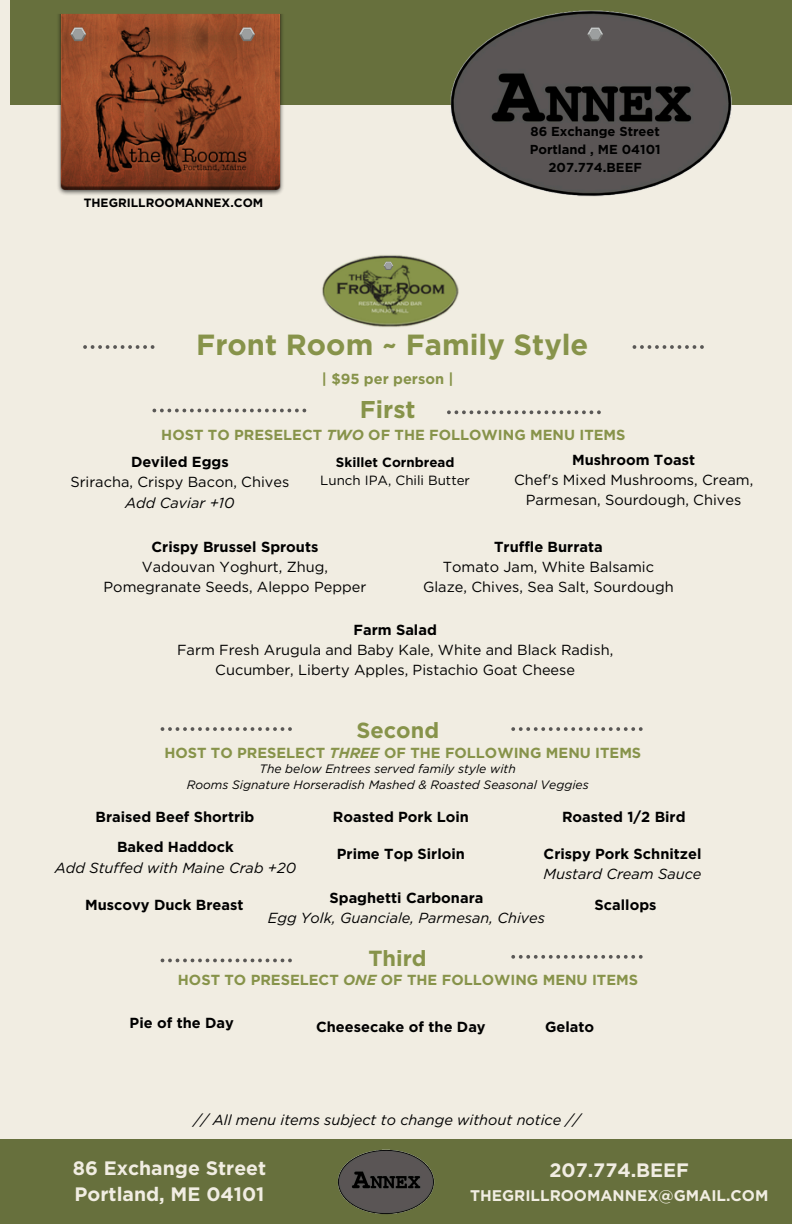
<style>
.page{position:relative;width:792px;height:1224px;background:#f1ede2}
.page>*{position:absolute;margin:0;border:0;box-sizing:border-box;transform-origin:0 0}
.t1{font:700 29.1px "Gotham";color:#87934a}
.t2{font:700 24.3px "Gotham";color:#87934a}
.t3{font:700 21.8px "Gotham";color:#87934a}
.t4{font:700 19.4px/26.4px "Gotham";color:#f1ede2}
.t5{font:700 15.4px "Gotham";color:#f1ede2}
.t6{font:14.6px/20px "Gotham";color:#000;text-align:center}
.t7{font:700 14.6px "Gotham";color:#000}
.t8{font:700 14.6px "Gotham";color:#87934a}
.t9{font:italic 14.6px "Gotham";color:#000}
.t10{font:13.4px "Gotham";color:#000}
.t11{font:700 13.4px "Gotham";color:#000}
.t12{font:700 13px "Gotham";color:#000}
.t13{font:italic 12.1px "Gotham";color:#000}
.t14{font:700 12px "Gotham";color:#000}
.s1{font-style:italic}
</style>
<div class="page">
<img style="left:322px;top:255px;width:137px;height:72px">
<svg style="left:633px;top:345px;width:71px;height:4px"></svg>
<svg style="left:83px;top:345px;width:71px;height:4px"></svg>
<svg style="left:511px;top:727px;width:132px;height:4px"></svg>
<svg style="left:161px;top:727px;width:131px;height:4px"></svg>
<svg style="left:152px;top:409px;width:154px;height:3px"></svg>
<svg style="left:447px;top:410px;width:154px;height:4px"></svg>
<svg style="left:511px;top:955px;width:132px;height:4px"></svg>
<svg style="left:161px;top:959px;width:131px;height:3px"></svg>
<div style="left:10px;top:0;width:782px;height:104px;background:#67703d"></div>
<img style="left:422px;top:10px;width:346px;height:187px">
<img style="left:54px;top:14px;width:234px;height:181px">
<svg style="left:239px;top:28px;width:16px;height:13px"></svg>
<svg style="left:70px;top:28px;width:16px;height:13px"></svg>
<svg style="left:587px;top:28px;width:16px;height:13px"></svg>
<div style="left:0;top:1140px;width:792px;height:84px;background:#67703d"></div>
<img style="left:328px;top:1139px;width:119px;height:76px">
<svg style="left:384px;top:262px;width:9px;height:8px"></svg>
<h6 class="t14" style="left:84px;top:195px;width:181px">THEGRILLROOMANNEX.COM</h6>
<p class="t12" style="left:530px;top:123px;width:131px">86 Exchange Street</p>
<p class="t12" style="left:530px;top:141px;width:132px">Portland , ME 04101</p>
<h6 class="t12" style="left:548px;top:159px;width:95px">207.774.BEEF</h6>
<p class="t1" style="left:196px;top:327px;width:394px">Front Room ~ Family Style</p>
<p class="t8" style="left:322px;top:370px;width:133px">| $95 per person |</p>
<p class="t2" style="left:360px;top:395px;width:57px">First</p>
<p class="t11" style="left:336px;top:454px;width:120px">Skillet Cornbread</p>
<p class="t10" style="left:320px;top:472px;width:151px">Lunch IPA, Chili Butter</p>
<h5 class="t8" style="left:161px;top:426px;width:466px">HOST TO PRESELECT <span class="s1">TWO</span> OF THE FOLLOWING MENU ITEMS</h5>
<p class="t7" style="left:572px;top:451px;width:124px">Mushroom Toast</p>
<p class="t6" style="left:514px;top:470px;width:241px">Chef's Mixed Mushrooms, Cream,<br>Parmesan, Sourdough, Chives</p>
<h1 class="t7" style="left:131px;top:453px;width:99px">Deviled Eggs</h1>
<h6 class="t6" style="left:70px;top:472px;width:220px">Sriracha, Crispy Bacon, Chives</h6>
<h2 class="t9" style="left:125px;top:494px;width:111px">Add Caviar +10</h2>
<p class="t7" style="left:151px;top:538px;width:168px">Crispy Brussel Sprouts</p>
<p class="t6" style="left:104px;top:557px;width:264px">Vadouvan Yoghurt, Zhug,<br>Pomegranate Seeds, Aleppo Pepper</p>
<p class="t7" style="left:494px;top:538px;width:110px">Truffle Burrata</p>
<p class="t6" style="left:423px;top:557px;width:252px">Tomato Jam, White Balsamic<br>Glaze, Chives, Sea Salt, Sourdough</p>
<p class="t7" style="left:354px;top:621px;width:85px">Farm Salad</p>
<h3 class="t6" style="left:177px;top:640px;width:438px">Farm Fresh Arugula and Baby Kale, White and Black Radish,<br>Cucumber, Liberty Apples, Pistachio Goat Cheese</h3>
<p class="t3" style="left:356px;top:717px;width:84px">Second</p>
<p class="t8" style="left:164px;top:744px;width:478px">HOST TO PRESELECT <span class="s1">THREE</span> OF THE FOLLOWING MENU ITEMS</p>
<p class="t13" style="left:260px;top:761px;width:258px">The below Entrees served family style with</p>
<p class="t13" style="left:187px;top:777px;width:404px">Rooms Signature Horseradish Mashed &amp; Roasted Seasonal Veggies</p>
<p class="t7" style="left:95px;top:808px;width:160px">Braised Beef Shortrib</p>
<p class="t7" style="left:333px;top:808px;width:138px">Roasted Pork Loin</p>
<p class="t7" style="left:562px;top:808px;width:125px">Roasted 1/2 Bird</p>
<h6 class="t7" style="left:117px;top:838px;width:118px">Baked Haddock</h6>
<p class="t9" style="left:55px;top:859px;width:243px">Add Stuffed with Maine Crab +20</p>
<h2 class="t7" style="left:337px;top:845px;width:130px">Prime Top Sirloin</h2>
<h5 class="t7" style="left:544px;top:845px;width:159px">Crispy Pork Schnitzel</h5>
<p class="t9" style="left:543px;top:865px;width:160px">Mustard Cream Sauce</p>
<p class="t7" style="left:85px;top:896px;width:160px">Muscovy Duck Breast</p>
<p class="t7" style="left:330px;top:888px;width:155px">Spaghetti Carbonara</p>
<p class="t9" style="left:268px;top:909px;width:279px">Egg Yolk, Guanciale, Parmesan, Chives</p>
<p class="t3" style="left:368px;top:945px;width:60px">Third</p>
<p class="t7" style="left:595px;top:896px;width:63px">Scallops</p>
<p class="t8" style="left:178px;top:971px;width:462px">HOST TO PRESELECT <span class="s1">ONE</span> OF THE FOLLOWING MENU ITEMS</p>
<h6 class="t7" style="left:130px;top:1014px;width:106px">Pie of the Day</h6>
<h6 class="t7" style="left:316px;top:1018px;width:171px">Cheesecake of the Day</h6>
<h6 class="t7" style="left:545px;top:1018px;width:51px">Gelato</h6>
<h6 class="t9" style="left:194px;top:1111px;width:388px">// All menu items subject to change without notice //</h6>
<h5 class="t4" style="left:73px;top:1154px;width:195px">86 Exchange Street<br>Portland, ME 04101</h5>
<h6 class="t4" style="left:549px;top:1157px;width:141px">207.774.BEEF</h6>
<h6 class="t5" style="left:470px;top:1186px;width:300px">THEGRILLROOMANNEX@GMAIL.COM</h6>
</div>
